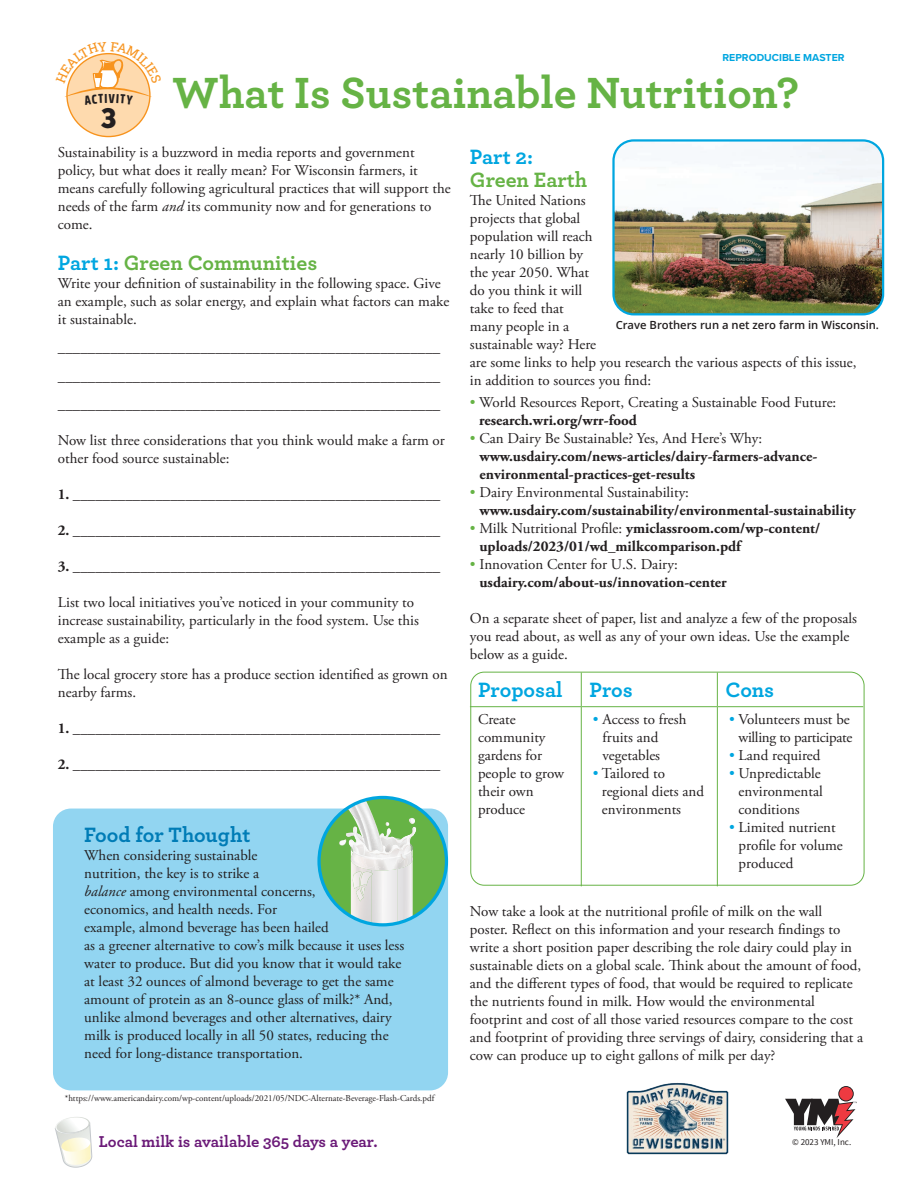
<style>
.page{position:relative;width:918px;height:1188px;background:#fff}
.page>*{position:absolute;margin:0;border:0;box-sizing:border-box;transform-origin:0 0}
.t1{font:700 45.75px "Archer Pro";color:#66b345}
.t2{font:28.35px "Chunk Five";color:#231f20}
.t3{font:700 21.75px "Archer Pro";color:#66b345}
.t4{font:700 21.75px "Archer Pro";color:#00a6e0}
.t5{font:700 21.75px "Archer Pro";color:#007cb6}
.t6{font:700 16.5px "Archer Pro";letter-spacing:-.005em;color:#6b1a78}
.t7{font:15px/18px "Adobe Garamond Pro";color:#231f20}
.t8{font:700 15px/18px "Adobe Garamond Pro";color:#231f20}
.t9{font:15px/18px "Adobe Garamond Pro";letter-spacing:-.02em;color:#231f20;text-align:right}
.t10{font:600 11.25px "Open Sans";color:#231f20}
.t11{font:700 10.5px "Proxima Nova";color:#00a6e0}
.t12{font:9px "Adobe Garamond Pro";color:#231f20}
.t13{font:9px "Source Sans Pro";color:#231f20}
.s1{font-style:italic}
.s2{color:#00a6e0}
.s3{font-weight:700}
.s4{color:#66b345}
.s5{font-weight:400;color:#66b345}
.s6{font-weight:400}
</style>
<div class="page">
<div style="left:53px;top:809px;width:395px;height:281px;background:#92d5f1;border-radius:18px"></div>
<svg style="left:55px;top:1117px;width:37px;height:51px"></svg>
<svg style="left:838px;top:1086px;width:16px;height:16px"></svg>
<div style="left:839px;top:1087px;width:14px;height:14px;background:#ee3a41;border-radius:50%"></div>
<svg style="left:785px;top:1099px;width:72px;height:39px"></svg>
<hr style="left:581px;top:673px;width:1px;height:33px;background:#66b345">
<hr style="left:717px;top:673px;width:1px;height:33px;background:#66b345">
<hr style="left:470px;top:706px;width:111px;height:1px;background:#66b345">
<hr style="left:581px;top:706px;width:136px;height:1px;background:#66b345">
<hr style="left:581px;top:707px;width:1px;height:179px;background:#66b345">
<hr style="left:717px;top:706px;width:146px;height:1px;background:#66b345">
<hr style="left:717px;top:707px;width:1px;height:179px;background:#66b345">
<div style="left:470px;top:672px;width:394px;height:214px;border:1px solid #66b345;border-radius:14px"></div>
<img style="left:615px;top:142px;width:268px;height:172px">
<div style="left:612px;top:139px;width:272px;height:176px;border:2px solid #00a6e0;border-radius:20px"></div>
<div style="left:319px;top:797px;width:127px;height:128px;background:#66b345;border-radius:50%"></div>
<img style="left:411px;top:870px;width:2px;height:48px">
<img style="left:351px;top:870px;width:5px;height:49px">
<img style="left:372px;top:870px;width:25px;height:55px">
<img style="left:356px;top:870px;width:16px;height:54px">
<img style="left:352px;top:872px;width:10px;height:17px">
<img style="left:360px;top:872px;width:13px;height:14px">
<svg style="left:356px;top:887px;width:9px;height:14px"></svg>
<img style="left:397px;top:870px;width:14px;height:53px">
<svg style="left:339px;top:800px;width:78px;height:70px"></svg>
<div style="left:317px;top:796px;width:131px;height:130px;border:3px solid #00a6e0;border-radius:50%"></div>
<img style="left:626px;top:1082px;width:103px;height:73px">
<div style="left:67px;top:54px;width:83px;height:83px;background:#fedaae;border-radius:50%"></div>
<svg style="left:64px;top:53px;width:88px;height:51px"></svg>
<h2 class="t2" style="left:101px;top:102px;width:17px">3</h2>
<p class="t11" style="left:723px;top:50px;width:124px">REPRODUCIBLE MASTER</p>
<h1 class="t1" style="left:172px;top:57px;width:629px">What Is Sustainable Nutrition?</h1>
<p class="t7" style="left:58px;top:144px;width:394px">Sustainability is a buzzword in media reports and government policy, but what does it really mean? For Wisconsin farmers, it means carefully following agricultural practices that will support the needs of the farm <span class="s1">and</span> its community now and for generations to come.</p>
<h3 class="t3" style="left:58px;top:246px;width:261px"><span class="s2">Part 1:</span> Green Communities</h3>
<p class="t7" style="left:58px;top:275px;width:393px">Write your definition of sustainability in the following space. Give an example, such as solar energy, and explain what factors can make it sustainable.</p>
<p class="t7" style="left:58px;top:334px;width:384px;line-height:28.5px;text-align:justify">___________________________________________________ ___________________________________________________ ___________________________________________________</p>
<p class="t7" style="left:58px;top:432px;width:389px">Now list three considerations that you think would make a farm or other food source sustainable:</p>
<p class="t7" style="left:58px;top:486px;width:384px"><span class="s3">1.</span> _________________________________________________</p>
<p class="t7" style="left:58px;top:522px;width:384px"><span class="s3">2.</span> _________________________________________________</p>
<p class="t7" style="left:58px;top:558px;width:384px"><span class="s3">3.</span> _________________________________________________</p>
<p class="t7" style="left:58px;top:594px;width:363px">List two local initiatives you’ve noticed in your community to increase sustainability, particularly in the food system. Use this example as a guide:</p>
<p class="t7" style="left:58px;top:666px;width:391px">The local grocery store has a produce section identified as grown on nearby farms.</p>
<p class="t7" style="left:58px;top:720px;width:384px"><span class="s3">1.</span> _________________________________________________</p>
<p class="t7" style="left:58px;top:756px;width:384px"><span class="s3">2.</span> _________________________________________________</p>
<h3 class="t5" style="left:84px;top:818px;width:168px">Food for Thought</h3>
<p class="t7" style="left:84px;top:847px;width:322px">When considering sustainable<br>nutrition, the key is to strike a<br><span class="s1">balance</span> among environmental concerns,<br>economics, and health needs. For<br>example, almond beverage has been hailed<br>as a greener alternative to cow’s milk because it uses less water to produce. But did you know that it would take at least 32 ounces of almond beverage to get the same amount of protein as an 8-ounce glass of milk?* And, unlike almond beverages and other alternatives, dairy milk is produced locally in all 50 states, reducing the need for long-distance transportation.</p>
<p class="t12" style="left:65px;top:1092px;width:371px">*https://www.americandairy.com/wp-content/uploads/2021/05/NDC-Alternate-Beverage-Flash-Cards.pdf</p>
<h3 class="t4" style="left:470px;top:140px;width:65px">Part 2:</h3>
<h3 class="t3" style="left:470px;top:162px;width:119px">Green Earth</h3>
<p class="t7" style="left:470px;top:191px;width:388px">The United Nations<br>projects that global<br>population will reach<br>nearly 10 billion by<br>the year 2050. What<br>do you think it will<br>take to feed that<br>many people in a<br>sustainable way? Here<br>are some links to help you research the various aspects of this issue, in addition to sources you find:</p>
<p class="t7" style="left:479px;top:394px;width:359px;text-indent:-9px"><span class="s4">•</span> World Resources Report, Creating a Sustainable Food Future: <span class="s3">research.wri.org/wrr-food</span></p>
<p class="t8" style="left:479px;top:430px;width:339px;text-indent:-10px"><span class="s5">•</span> <span class="s6">Can Dairy Be Sustainable? Yes, And Here’s Why: </span>www.usdairy.com/news-articles/dairy-farmers-advance&shy;environmental-practices-get-results</p>
<p class="t8" style="left:479px;top:484px;width:378px;text-indent:-10px"><span class="s5">•</span> <span class="s6">Dairy Environmental Sustainability: </span>www.usdairy.com/sustainability/environmental-sustainability</p>
<p class="t8" style="left:479px;top:520px;width:342px;text-indent:-10px"><span class="s5">•</span> <span class="s6">Milk Nutritional Profile:</span> ymiclassroom.com/wp-content/ uploads/2023/01/wd_milkcomparison.pdf</p>
<p class="t8" style="left:479px;top:556px;width:249px;text-indent:-10px"><span class="s5">•</span> <span class="s6">Innovation Center for U.S. Dairy: </span>usdairy.com/about-us/innovation-center</p>
<p class="t7" style="left:470px;top:610px;width:389px">On a separate sheet of paper, list and analyze a few of the proposals you read about, as well as any of your own ideas. Use the example below as a guide.</p>
<h3 class="t4" style="left:478px;top:672px;width:156px">Proposal Pros</h3>
<h3 class="t4" style="left:725px;top:672px;width:50px">Cons</h3>
<p class="t7" style="left:478px;top:711px;width:88px">Create community gardens for people to grow their own produce</p>
<p class="t7" style="left:603px;top:711px;width:85px;text-indent:-10px"><span class="s2">•</span> Access to fresh fruits and vegetables</p>
<p class="t10" style="left:616px;top:318px;width:265px">Crave Brothers run a net zero farm in Wisconsin.</p>
<p class="t9" style="left:729px;top:711px;width:125px"><span class="s2">•</span> Volunteers must be willing to participate</p>
<p class="t7" style="left:729px;top:747px;width:93px"><span class="s2">•</span> Land required</p>
<p class="t7" style="left:739px;top:765px;width:86px;text-indent:-10px"><span class="s2">•</span> Unpredictable environmental conditions</p>
<p class="t7" style="left:739px;top:819px;width:106px;text-indent:-10px"><span class="s2">•</span> Limited nutrient profile for volume produced</p>
<p class="t7" style="left:470px;top:903px;width:395px">Now take a look at the nutritional profile of milk on the wall poster. Reflect on this information and your research findings to write a short position paper describing the role dairy could play in sustainable diets on a global scale. Think about the amount of food, and the different types of food, that would be required to replicate the nutrients found in milk. How would the environmental footprint and cost of all those varied resources compare to the cost and footprint of providing three servings of dairy, considering that a cow can produce up to eight gallons of milk per day?</p>
<p class="t7" style="left:602px;top:765px;width:104px;text-indent:-9px"><span class="s2">•</span> Tailored to regional diets and environments</p>
<p class="t6" style="left:99px;top:1129px;width:280px">Local milk is available 365 days a year.</p>
<p class="t13" style="left:792px;top:1136px;width:61px">© 2023 YMI, Inc.</p>
</div>
